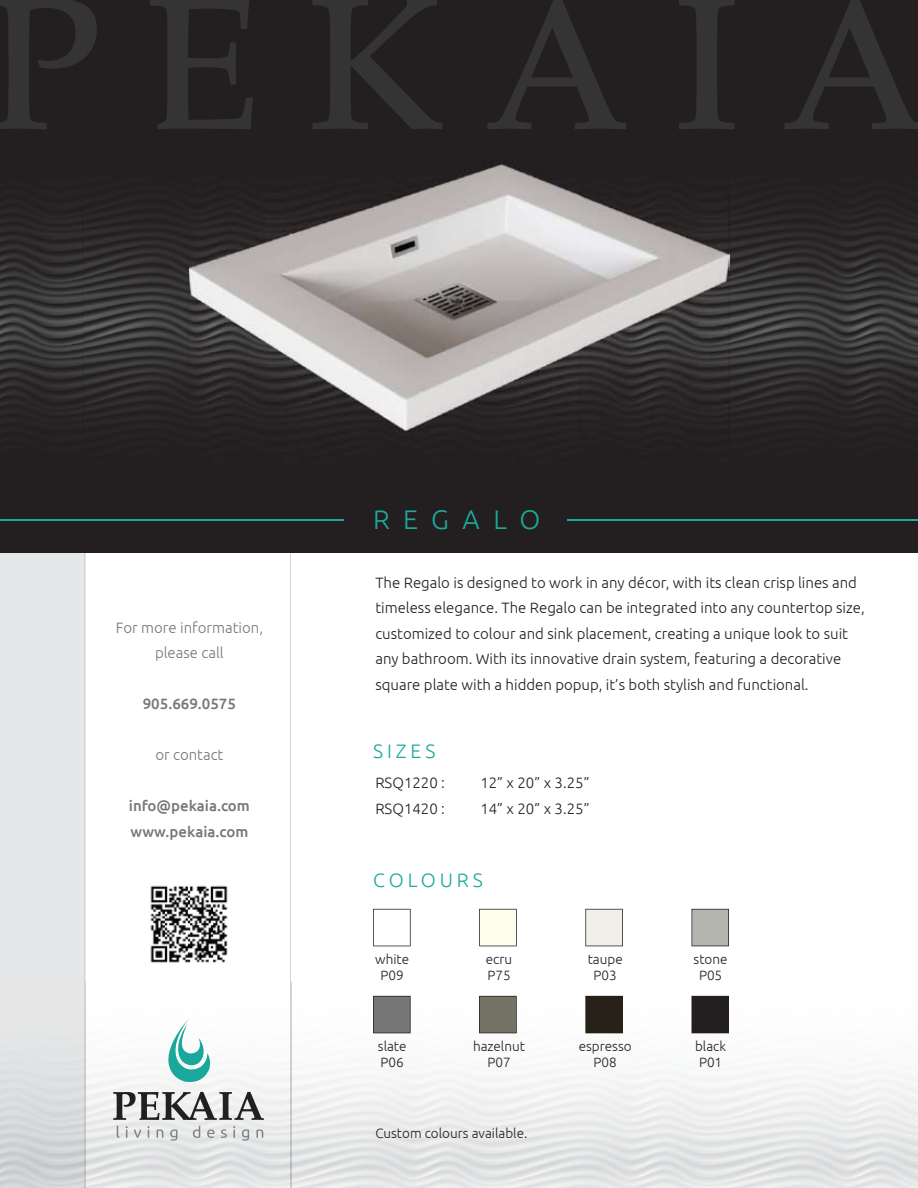
<style>
.page{position:relative;width:918px;height:1188px;background:#fff}
.page>*{position:absolute;margin:0;border:0;box-sizing:border-box;transform-origin:0 0}
.t1{font:500 186.9px "Palatino";letter-spacing:.24em;color:#353435}
.t2{font:300 27px "Ubuntu";letter-spacing:.5em;color:#1da99a}
.t3{font:300 19.5px "Ubuntu";letter-spacing:.2em;color:#1da99a}
.t4{font:300 15px/25.5px "Ubuntu";color:#231f20}
.t5{font:500 15px/25.5px "Ubuntu";color:#757779}
.t6{font:300 15px/25.5px "Ubuntu";color:#757779;text-align:center}
.t7{font:300 13.5px/16.2px "Ubuntu";color:#231f20;text-align:center}
</style>
<div class="page">
<div style="left:0;top:0;width:85px;height:1188px;background:#e6e7e8"></div>
<hr style="left:84px;top:0;width:1px;height:1188px;background:#d1d3d4">
<hr style="left:290px;top:0;width:1px;height:1188px;background:#d1d3d4">
<img style="left:84px;top:1043px;width:1px;height:145px">
<img style="left:290px;top:1046px;width:1px;height:142px">
<div style="left:0;top:0;width:918px;height:552px;background:#231f20"></div>
<img style="left:0;top:215px;width:189px;height:203px">
<img style="left:729px;top:215px;width:189px;height:203px">
<img style="left:84px;top:215px;width:1px;height:203px">
<hr style="left:0;top:520px;width:344px;height:1px;background:#1da99a">
<hr style="left:568px;top:520px;width:350px;height:1px;background:#1da99a">
<img style="left:189px;top:164px;width:540px;height:269px">
<img style="left:290px;top:164px;width:1px;height:269px">
<svg style="left:373px;top:909px;width:38px;height:37px"></svg>
<svg style="left:373px;top:996px;width:38px;height:37px"></svg>
<svg style="left:479px;top:909px;width:38px;height:37px"></svg>
<svg style="left:479px;top:996px;width:38px;height:37px"></svg>
<svg style="left:585px;top:909px;width:38px;height:37px"></svg>
<svg style="left:585px;top:996px;width:38px;height:37px"></svg>
<svg style="left:692px;top:909px;width:37px;height:37px"></svg>
<svg style="left:692px;top:996px;width:37px;height:37px"></svg>
<svg style="left:113px;top:1092px;width:151px;height:28px"></svg>
<svg style="left:117px;top:1126px;width:2px;height:12px"></svg>
<svg style="left:126px;top:1126px;width:2px;height:12px"></svg>
<svg style="left:134px;top:1130px;width:7px;height:8px"></svg>
<svg style="left:147px;top:1126px;width:2px;height:12px"></svg>
<svg style="left:157px;top:1129px;width:6px;height:9px"></svg>
<svg style="left:170px;top:1129px;width:7px;height:12px"></svg>
<svg style="left:193px;top:1126px;width:7px;height:12px"></svg>
<svg style="left:207px;top:1129px;width:8px;height:9px"></svg>
<svg style="left:221px;top:1129px;width:6px;height:9px"></svg>
<svg style="left:233px;top:1126px;width:2px;height:12px"></svg>
<svg style="left:242px;top:1129px;width:7px;height:12px"></svg>
<svg style="left:256px;top:1129px;width:7px;height:9px"></svg>
<svg style="left:155px;top:1019px;width:57px;height:64px"></svg>
<img style="left:150px;top:885px;width:78px;height:78px">
<h1 class="t1" style="left:-14px;top:-45px;width:942px">PEKAIA</h1>
<p class="t6" style="left:116px;top:614px;width:149px">For more information, please call</p>
<p class="t5" style="left:143px;top:691px;width:95px">905.669.0575</p>
<p class="t6" style="left:155px;top:742px;width:70px">or contact</p>
<p class="t5" style="left:129px;top:793px;width:123px">info@pekaia.com www.pekaia.com</p>
<h2 class="t2" style="left:373px;top:503px;width:169px">REGALO</h2>
<p class="t4" style="left:375px;top:569px;width:491px">The Regalo is designed to work in any décor, with its clean crisp lines and timeless elegance. The Regalo can be integrated into any countertop size, customized to colour and sink placement, creating a unique look to suit any bathroom. With its innovative drain system, featuring a decorative square plate with a hidden popup, it’s both stylish and functional.</p>
<h3 class="t3" style="left:373px;top:739px;width:64px">SIZES</h3>
<p class="t4" style="left:375px;top:770px;width:71px">RSQ1220 :</p>
<p class="t4" style="left:480px;top:770px;width:111px">12” x 20” x 3.25”</p>
<p class="t4" style="left:375px;top:795px;width:71px">RSQ1420 :</p>
<p class="t4" style="left:480px;top:795px;width:111px">14” x 20” x 3.25”</p>
<h3 class="t3" style="left:373px;top:868px;width:111px">COLOURS</h3>
<p class="t7" style="left:375px;top:950px;width:35px">white<br>P09</p>
<p class="t7" style="left:378px;top:1037px;width:30px;text-align:left">slate<br>P06</p>
<p class="t7" style="left:486px;top:950px;width:28px;text-align:left">ecru<br>P75</p>
<p class="t7" style="left:473px;top:1037px;width:54px">hazelnut<br>P07</p>
<p class="t7" style="left:375px;top:1124px;width:154px">Custom colours available.</p>
<p class="t7" style="left:588px;top:950px;width:37px">taupe<br>P03</p>
<p class="t7" style="left:579px;top:1037px;width:54px">espresso<br>P08</p>
<p class="t7" style="left:694px;top:950px;width:35px">stone<br>P05</p>
<p class="t7" style="left:695px;top:1037px;width:33px;text-align:left">black<br>P01</p>
</div>
